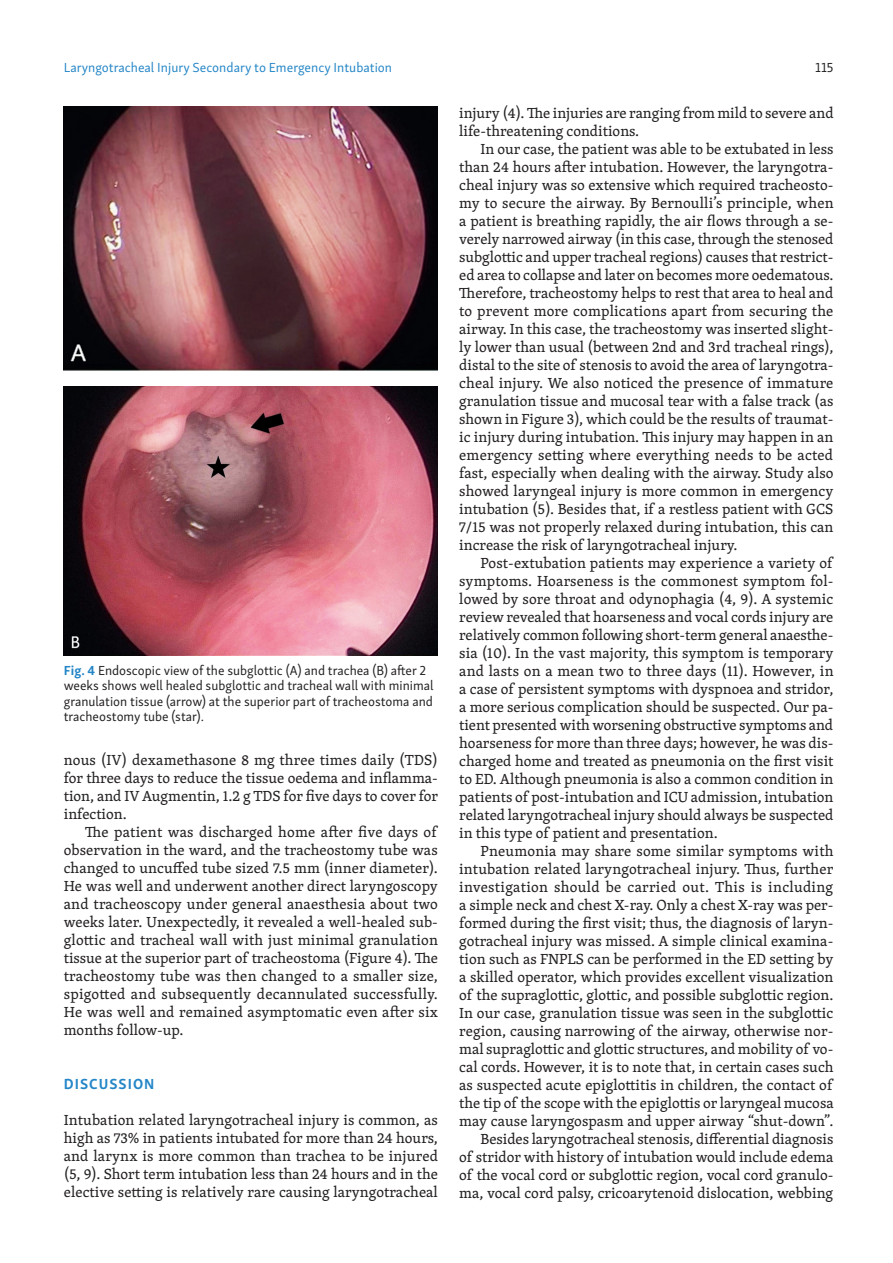
<style>
.page{position:relative;width:893px;height:1263px;background:#fff}
.page>*{position:absolute;margin:0;border:0;box-sizing:border-box;transform-origin:0 0}
._06B_Základní_text_o{font:15px/18px "Skolar PE";color:#231f20;text-align:justify}
._06A_Základní_text_b{font:15px/18px "Skolar PE";color:#231f20;text-align:justify}
._07_Mezititulek_1{font:700 15px "Skolar Sans PE";letter-spacing:.07em;color:#2486c7}
._09_Název_obrázku{font:13.5px/15.6px "Skolar Sans PE";color:#231f20}
.Zahlavi_vpravo{font:13.5px "Skolar Sans PE";color:#2486c7}
.Zahlavi_vpravo-2{font:13.5px "Skolar Sans PE";color:#231f20}
.s1{font-weight:700;color:#2486c7}
</style>
<div class="page">
<img style="left:64px;top:106px;width:374px;height:264px">
<img style="left:64px;top:387px;width:374px;height:269px">
<p class="Zahlavi_vpravo" style="left:64px;top:57px;width:330px">Laryngotracheal Injury Secondary to Emergency Intubation</p>
<p class="Zahlavi_vpravo-2" style="left:815px;top:57px;width:20px">115</p>
<p class="_09_Název_obrázku" style="left:64px;top:661px;width:371px"><span class="s1">Fig. 4</span> Endoscopic view of the subglottic (A) and trachea (B) after 2 weeks shows well healed subglottic and tracheal wall with minimal granulation tissue (arrow) at the superior part of tracheostoma and tracheostomy tube (star).</p>
<p class="_06B_Základní_text_o" style="left:64px;top:750px;width:376px">nous (IV) dexamethasone 8 mg three times daily (TDS) for three days to reduce the tissue oedema and inflamma&shy;tion, and IV Augmentin, 1.2 g TDS for five days to cover for infection.</p>
<p class="_06B_Základní_text_o" style="left:64px;top:822px;width:376px;text-indent:21px">The patient was discharged home after five days of observation in the ward, and the tracheostomy tube was changed to uncuffed tube sized 7.5 mm (inner diameter).<br>He was well and underwent another direct laryngoscopy and tracheoscopy under general anaesthesia about two weeks later. Unexpectedly, it revealed a well-healed sub&shy;glottic and tracheal wall with just minimal granulation tissue at the superior part of tracheostoma (Figure 4). The tracheostomy tube was then changed to a smaller size, spigotted and subsequently decannulated successfully.<br>He was well and remained asymptomatic even after six months follow-up.</p>
<p class="_07_Mezititulek_1" style="left:64px;top:1071px;width:92px">DISCUSSION</p>
<p class="_06A_Základní_text_b" style="left:64px;top:1110px;width:376px">Intubation related laryngotracheal injury is common, as high as 73% in patients intubated for more than 24 hours, and larynx is more common than trachea to be injured (5, 9). Short term intubation less than 24 hours and in the elective setting is relatively rare causing laryngotracheal</p>
<p class="_06A_Základní_text_b" style="left:459px;top:103px;width:376px">injury (4). The injuries are ranging from mild to severe and life-threatening conditions.</p>
<p class="_06B_Základní_text_o" style="left:459px;top:139px;width:376px;text-indent:21px">In our case, the patient was able to be extubated in less than 24 hours after intubation. However, the laryngotra&shy;cheal injury was so extensive which required tracheosto&shy;my to secure the airway. By Bernoulli’s principle, when a patient is breathing rapidly, the air flows through a se&shy;verely narrowed airway (in this case, through the stenosed subglottic and upper tracheal regions) causes that restrict&shy;ed area to collapse and later on becomes more oedematous.<br>Therefore, tracheostomy helps to rest that area to heal and to prevent more complications apart from securing the airway. In this case, the tracheostomy was inserted slight&shy;ly lower than usual (between 2nd and 3rd tracheal rings), distal to the site of stenosis to avoid the area of laryngotra&shy;cheal injury. We also noticed the presence of immature granulation tissue and mucosal tear with a false track (as shown in Figure 3), which could be the results of traumat&shy;ic injury during intubation. This injury may happen in an emergency setting where everything needs to be acted fast, especially when dealing with the airway. Study also showed laryngeal injury is more common in emergency intubation (5). Besides that, if a restless patient with GCS 7/15 was not properly relaxed during intubation, this can increase the risk of laryngotracheal injury.</p>
<p class="_06B_Základní_text_o" style="left:459px;top:553px;width:376px;text-indent:21px">Post-extubation patients may experience a variety of symptoms. Hoarseness is the commonest symptom fol&shy;lowed by sore throat and odynophagia (4, 9). A systemic review revealed that hoarseness and vocal cords injury are relatively common following short-term general anaesthe&shy;sia (10). In the vast majority, this symptom is temporary and lasts on a mean two to three days (11). However, in a case of persistent symptoms with dyspnoea and stridor, a more serious complication should be suspected. Our pa&shy;tient presented with worsening obstructive symptoms and hoarseness for more than three days; however, he was dis&shy;charged home and treated as pneumonia on the first visit to ED. Although pneumonia is also a common condition in patients of post-intubation and ICU admission, intubation related laryngotracheal injury should always be suspected in this type of patient and presentation.</p>
<p class="_06B_Základní_text_o" style="left:459px;top:841px;width:376px;text-indent:21px">Pneumonia may share some similar symptoms with intubation related laryngotracheal injury. Thus, further investigation should be carried out. This is including a simple neck and chest X-ray. Only a chest X-ray was per&shy;formed during the first visit; thus, the diagnosis of laryn&shy;gotracheal injury was missed. A simple clinical examina&shy;tion such as FNPLS can be performed in the ED setting by a skilled operator, which provides excellent visualization of the supraglottic, glottic, and possible subglottic region.<br>In our case, granulation tissue was seen in the subglottic region, causing narrowing of the airway, otherwise nor&shy;mal supraglottic and glottic structures, and mobility of vo&shy;cal cords. However, it is to note that, in certain cases such as suspected acute epiglottitis in children, the contact of the tip of the scope with the epiglottis or laryngeal mucosa may cause laryngospasm and upper airway “shut-down”.</p>
<p class="_06B_Základní_text_o" style="left:459px;top:1129px;width:376px;text-indent:21px">Besides laryngotracheal stenosis, differential diagnosis of stridor with history of intubation would include edema of the vocal cord or subglottic region, vocal cord granulo&shy;ma, vocal cord palsy, cricoarytenoid dislocation, webbing</p>
</div>
